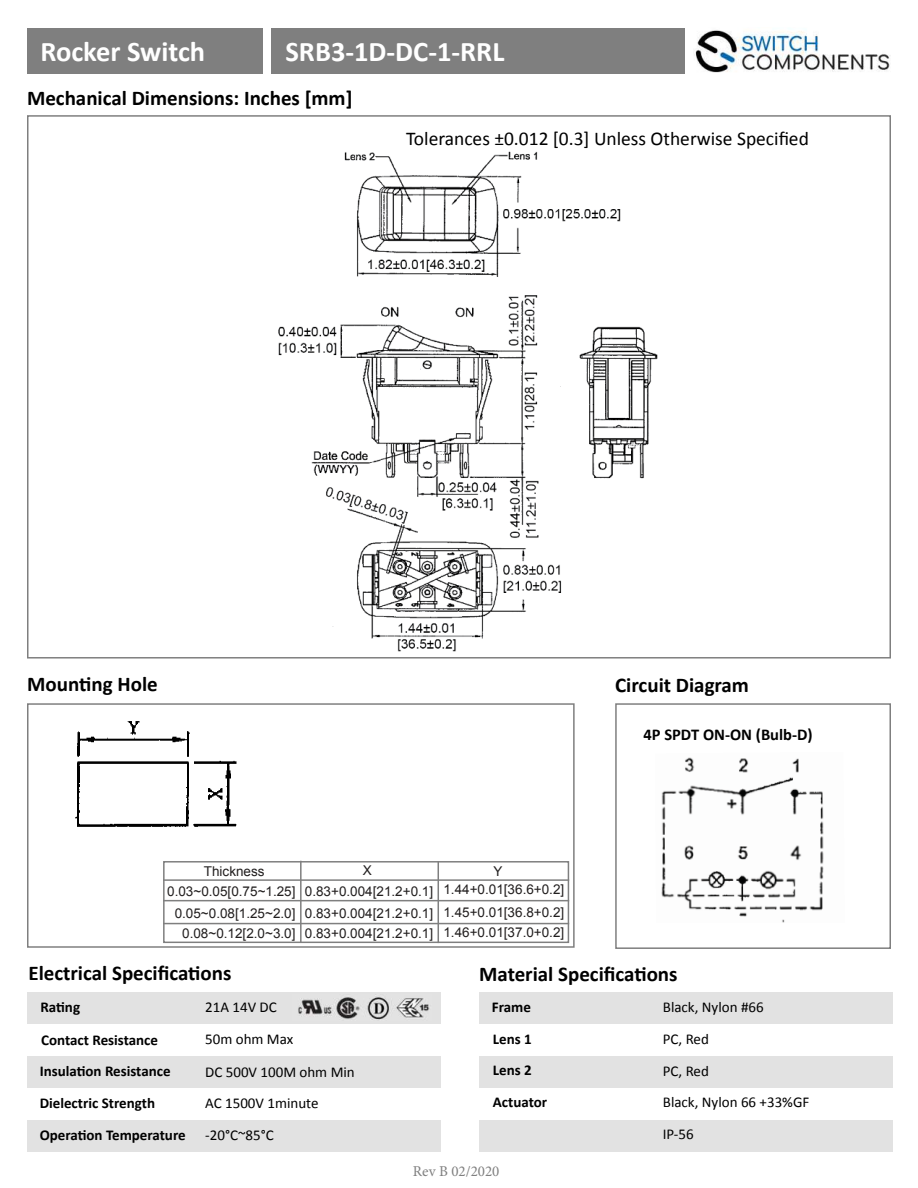
<style>
.page{position:relative;width:918px;height:1188px;background:#fff}
.page>*{position:absolute;margin:0;border:0;box-sizing:border-box;transform-origin:0 0}
.t1{font:700 28.5px "Calibri";color:#fff}
.t2{font:700 21px "Calibri";color:#000}
.t3{font:19.5px "Calibri";color:#000}
.t4{font:700 16.5px "Calibri";color:#000}
.t5{font:15px/32px "Calibri";color:#000}
.t6{font:700 15px/32.1px "Calibri";color:#000}
.t7{font:15px "Minion Pro";color:#7f7f7f}
.t8{font:13.5px/21.8px "Arial";color:#221f1f}
</style>
<div class="page">
<img style="left:695px;top:30px;width:196px;height:43px">
<div style="left:27px;top:29px;width:236px;height:45px;background:#7f7f7f"></div>
<div style="left:27px;top:703px;width:548px;height:245px;border:2px solid #7f7f7f"></div>
<div style="left:615px;top:703px;width:276px;height:246px;border:2px solid #7f7f7f"></div>
<div style="left:27px;top:992px;width:414px;height:31px;background:#e2e2e2"></div>
<div style="left:479px;top:992px;width:414px;height:31px;background:#e2e2e2"></div>
<div style="left:27px;top:1056px;width:414px;height:32px;background:#e2e2e2"></div>
<div style="left:479px;top:1056px;width:414px;height:32px;background:#e2e2e2"></div>
<div style="left:27px;top:1120px;width:414px;height:32px;background:#e2e2e2"></div>
<div style="left:479px;top:1120px;width:414px;height:32px;background:#e2e2e2"></div>
<div style="left:271px;top:28px;width:414px;height:46px;background:#7f7f7f"></div>
<img style="left:298px;top:997px;width:132px;height:23px">
<div style="left:163px;top:861px;width:406px;height:82px;border:2px solid #7f7f7f"></div>
<hr style="left:163px;top:879px;width:406px;height:2px;background:#7f7f7f">
<hr style="left:163px;top:900px;width:406px;height:1px;background:#7f7f7f">
<hr style="left:163px;top:923px;width:406px;height:1px;background:#7f7f7f">
<hr style="left:300px;top:861px;width:2px;height:82px;background:#7f7f7f">
<hr style="left:438px;top:861px;width:1px;height:82px;background:#7f7f7f">
<img style="left:75px;top:721px;width:162px;height:106px">
<img style="left:661px;top:757px;width:163px;height:166px">
<img style="left:278px;top:151px;width:380px;height:501px">
<h1 class="t1" style="left:40px;top:31px;width:166px">Rocker Switch</h1>
<h1 class="t1" style="left:286px;top:31px;width:220px">SRB3-1D-DC-1-RRL</h1>
<h2 class="t2" style="left:27px;top:90px;width:327px">Mechanical Dimensions: Inches [mm]</h2>
<h3 class="t3" style="left:406px;top:126px;width:404px">Tolerances ±0.012 [0.3] Unless Otherwise Speci昀椀ed</h3>
<h2 class="t2" style="left:27px;top:669px;width:132px">Moun琀椀ng Hole</h2>
<h2 class="t2" style="left:615px;top:671px;width:135px">Circuit Diagram</h2>
<p class="t8" style="left:204px;top:862px;width:62px">Thickness</p>
<p class="t8" style="left:363px;top:861px;width:11px">X</p>
<p class="t8" style="left:443px;top:863px;width:122px;line-height:18.6px;text-indent:50px">Y<br>1.44+0.01[36.6+0.2]</p>
<p class="t8" style="left:443px;top:903px;width:122px;line-height:20.1px">1.45+0.01[36.8+0.2]<br>1.46+0.01[37.0+0.2]</p>
<p class="t8" style="left:305px;top:881px;width:130px">0.83+0.004[21.2+0.1]<br>0.83+0.004[21.2+0.1]</p>
<p class="t8" style="left:305px;top:923px;width:130px">0.83+0.004[21.2+0.1]</p>
<p class="t8" style="left:167px;top:882px;width:130px;text-align:center">0.03~0.05[0.75~1.25]<br>0.05~0.08[1.25~2.0]</p>
<p class="t8" style="left:182px;top:924px;width:115px">0.08~0.12[2.0~3.0]</p>
<p class="t4" style="left:644px;top:728px;width:171px">4P SPDT ON-ON (Bulb-D)</p>
<h2 class="t2" style="left:28px;top:958px;width:205px">Electrical Speci昀椀ca琀椀ons</h2>
<h2 class="t2" style="left:479px;top:959px;width:200px">Material Speci昀椀ca琀椀ons</h2>
<p class="t6" style="left:40px;top:990px;width:41px">Ra琀椀ng</p>
<p class="t6" style="left:492px;top:992px;width:41px">Frame</p>
<p class="t6" style="left:41px;top:1023px;width:118px">Contact Resistance</p>
<p class="t5" style="left:205px;top:992px;width:73px">21A 14V DC</p>
<p class="t5" style="left:205px;top:1024px;width:90px">50m ohm Max</p>
<p class="t6" style="left:493px;top:1025px;width:40px;line-height:30.9px">Lens 1<br>Lens 2</p>
<p class="t6" style="left:493px;top:1087px;width:56px">Actuator</p>
<p class="t6" style="left:40px;top:1055px;width:148px">Insula琀椀on Resistance<br>Dielectric Strength<br>Opera琀椀on Temperature</p>
<p class="t5" style="left:205px;top:1057px;width:151px">DC 500V 100M ohm Min</p>
<p class="t5" style="left:205px;top:1089px;width:115px">AC 1500V 1minute -20°C~85°C</p>
<p class="t7" style="left:413px;top:1162px;width:88px">Rev B 02/2020</p>
<p class="t5" style="left:663px;top:992px;width:102px">Black, Nylon #66</p>
<p class="t5" style="left:663px;top:1022px;width:48px;line-height:32.4px">PC, Red<br>PC, Red</p>
<p class="t5" style="left:663px;top:1087px;width:148px">Black, Nylon 66 +33%GF<br>IP-56</p>
</div>
